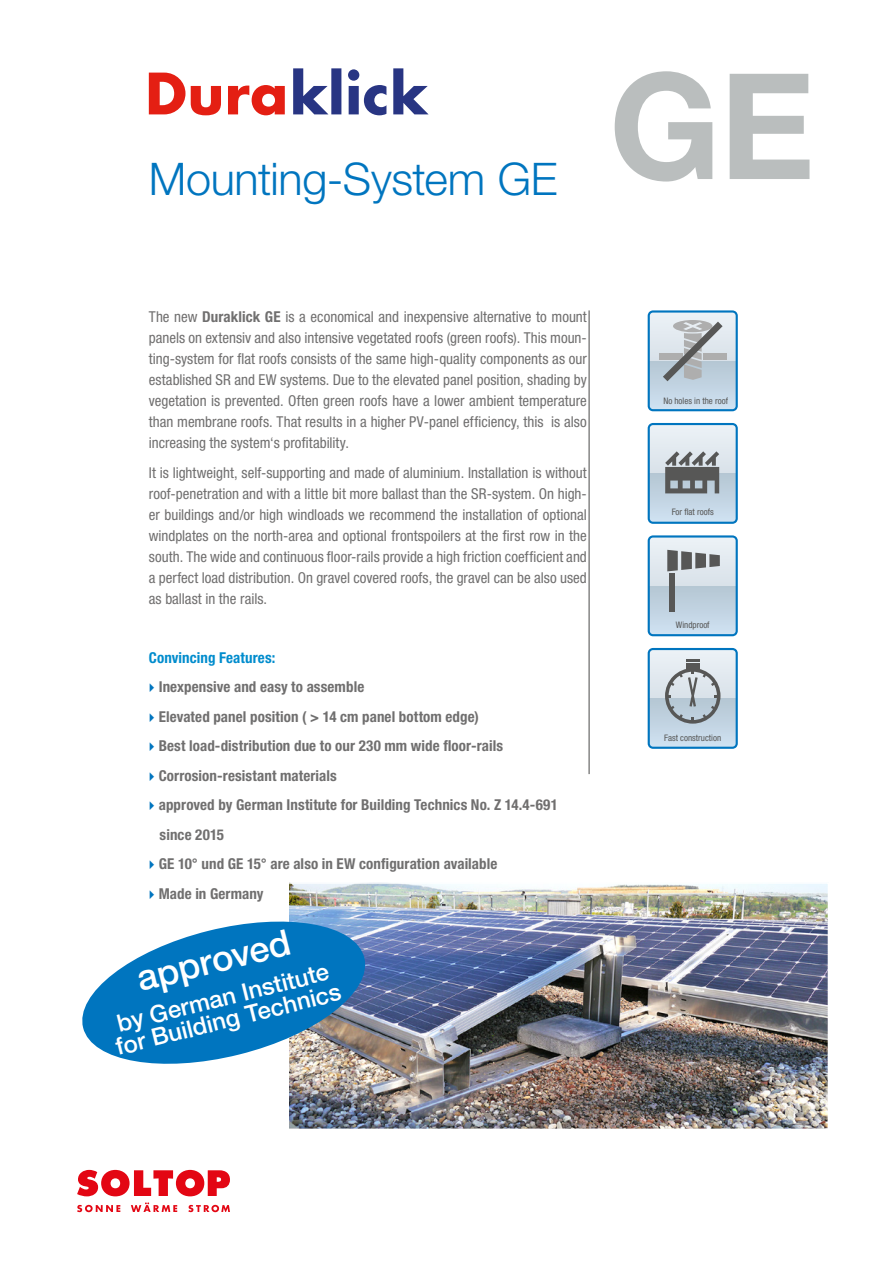
<style>
.page{position:relative;width:893px;height:1263px;background:#fff}
.page>*{position:absolute;margin:0;border:0;box-sizing:border-box;transform-origin:0 0}
.t1{font:700 147.3px "Helvetica Neue LT";color:#babebe}
.t2{font:300 45px "Helvetica Neue LT";letter-spacing:-.01em;color:#0075bf}
.t3{font:500 36px "Helvetica Neue LT";color:#fff}
.t4{font:500 24px/22.5px "Helvetica Neue LT";color:#fff}
.t5{font:condensed 15px/21px "Helvetica Neue LT";color:#706f6f;text-align:justify}
.t6{font:700 condensed 15px/29.5px "Helvetica Neue LT";letter-spacing:.005em;color:#706f6f}
.t7{font:700 condensed 15px "Helvetica Neue LT";letter-spacing:.005em;color:#008ccd}
.t8{font:condensed 9px "Helvetica Neue LT";color:#575756}
.s1{font-weight:700}
</style>
<div class="page">
<img style="left:290px;top:885px;width:536px;height:242px">
<div style="left:240px;top:882px;width:589px;height:248px;border:2px solid #fff"></div>
<svg style="left:648px;top:310px;width:90px;height:101px"></svg>
<svg style="left:648px;top:423px;width:90px;height:101px"></svg>
<svg style="left:648px;top:535px;width:90px;height:101px"></svg>
<div style="left:669px;top:573px;width:5px;height:38px;background:#575756"></div>
<svg style="left:648px;top:648px;width:90px;height:101px"></svg>
<svg style="left:77px;top:1202px;width:153px;height:10px"></svg>
<svg style="left:77px;top:1170px;width:153px;height:26px"></svg>
<svg style="left:293px;top:68px;width:136px;height:47px"></svg>
<svg style="left:149px;top:73px;width:136px;height:42px"></svg>
<hr style="left:589px;top:310px;width:1px;height:464px;background:#4a4a49">
<svg style="left:82px;top:911px;width:291px;height:163px;fill:#0075bf"></svg>
<h2 class="t2" style="left:149px;top:152px;width:410px">Mounting-System GE</h2>
<h1 class="t1" style="left:609px;top:35px;width:207px">GE</h1>
<p class="t5" style="left:149px;top:306px;width:440px">The new <span class="s1">Duraklick GE</span> is a economical and inexpensive alternative to mount panels on extensiv and also intensive vegetated roofs (green roofs). This moun&shy;ting-system for flat roofs consists of the same high-quality components as our established SR and EW systems. Due to the elevated panel position, shading by vegetation is prevented. Often green roofs have a lower ambient temperature than membrane roofs. That results in a higher PV-panel efficiency, this is also increasing the system‘s profitability.</p>
<p class="t5" style="left:149px;top:462px;width:440px">It is lightweight, self-supporting and made of aluminium. Installation is without roof-penetration and with a little bit more ballast than the SR-system. On high&shy;er buildings and/or high windloads we recommend the installation of optional windplates on the north-area and optional frontspoilers at the first row in the south. The wide and continuous floor-rails provide a high friction coefficient and a perfect load distribution. On gravel covered roofs, the gravel can be also used as ballast in the rails.</p>
<p class="t7" style="left:149px;top:648px;width:128px">Convincing Features:</p>
<p class="t6" style="left:159px;top:672px;width:401px">Inexpensive and easy to assemble<br>Elevated panel position ( &gt; 14 cm panel bottom edge)<br>Best load-distribution due to our 230 mm wide floor-rails Corrosion-resistant materials<br>approved by German Institute for Building Technics No. Z 14.4-691 since 2015<br>GE 10° und GE 15° are also in EW configuration available<br>Made in Germany</p>
<h3 class="t3" style="left:132px;top:958px;width:158px;rotate:-14deg">approved</h3>
<h3 class="t4" style="left:108px;top:1014px;width:233px;rotate:-14deg">by German Institute for Building Technics</h3>
<p class="t8" style="left:663px;top:395px;width:66px">No holes in the roof</p>
<p class="t8" style="left:672px;top:507px;width:44px">For flat roofs</p>
<p class="t8" style="left:676px;top:620px;width:35px">Windproof</p>
<p class="t8" style="left:664px;top:732px;width:58px">Fast construction</p>
</div>
